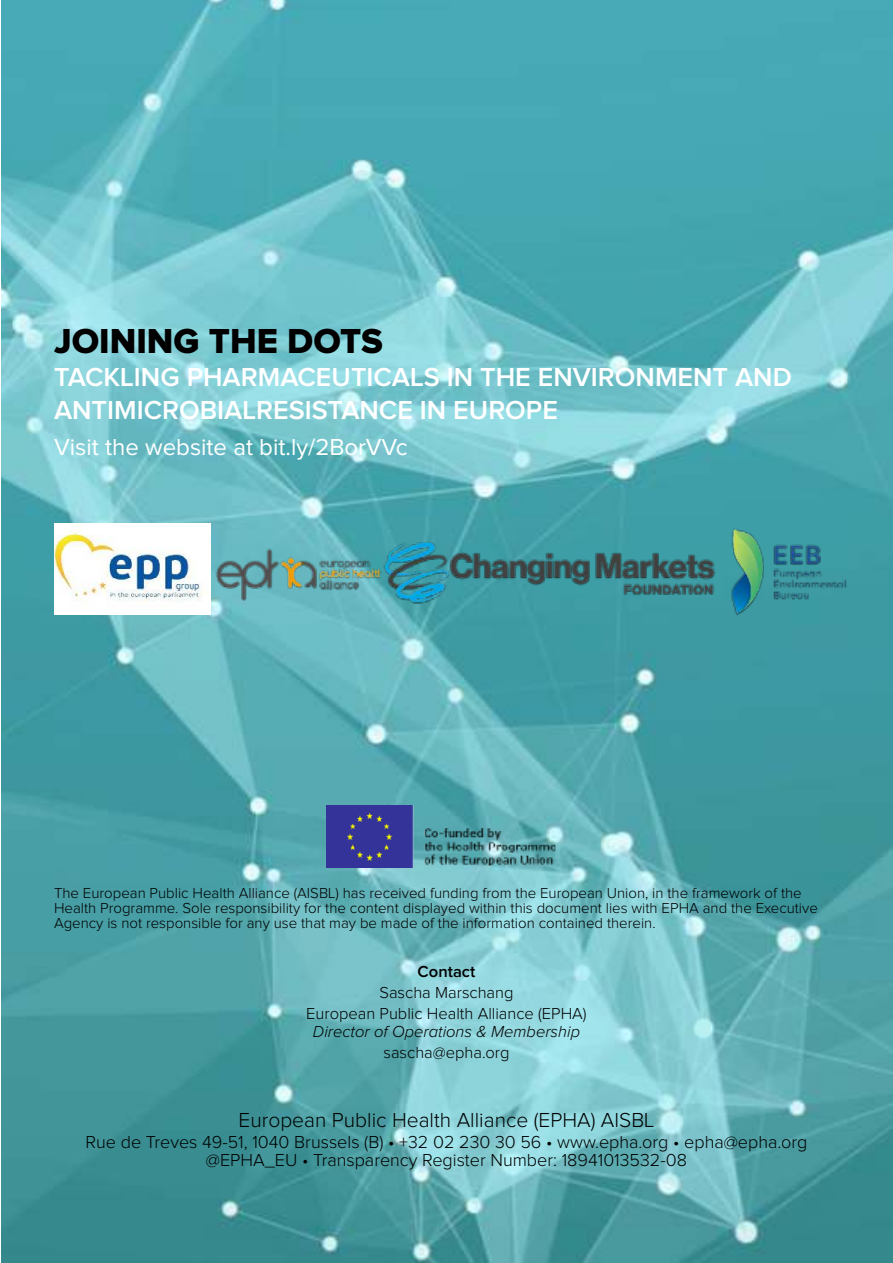
<style>
.page{position:relative;width:893px;height:1263px;background:#fff}
.page>*{position:absolute;margin:0;border:0;box-sizing:border-box;transform-origin:0 0}
.t1{font:36px "Proxima Nova Extrabld";color:#000}
.t2{font:600 27px/33px "Proxima Nova";color:#fff}
.t3{font:24px "Proxima Nova";color:#fff}
.t4{font:300 21px "Proxima Nova";color:#000}
.t5{font:300 18px/18px "Proxima Nova";color:#000;text-align:center}
.t6{font:300 16.5px/21px "Proxima Nova";color:#000;text-align:center}
.t7{font:italic 300 16.5px "Proxima Nova";color:#000}
.t8{font:600 16.5px "Proxima Nova";color:#000}
.t9{font:300 15px/15px "Proxima Nova";color:#000}
</style>
<div class="page">
<img style="left:2px;top:0;width:891px;height:1263px">
<img style="left:327px;top:805px;width:239px;height:62px">
<img style="left:54px;top:524px;width:156px;height:90px">
<img style="left:213px;top:520px;width:639px;height:98px">
<h1 class="t1" style="left:54px;top:326px;width:330px">JOINING THE DOTS</h1>
<h2 class="t2" style="left:54px;top:362px;width:739px">TACKLING PHARMACEUTICALS IN THE ENVIRONMENT AND<br>ANTIMICROBIALRESISTANCE IN EUROPE</h2>
<h3 class="t3" style="left:54px;top:437px;width:355px">Visit the website at bit.ly/2BorVVc</h3>
<p class="t9" style="left:54px;top:886px;width:765px">The European Public Health Alliance (AISBL) has received funding from the European Union, in the framework of the<br>Health Programme. Sole responsibility for the content displayed within this document lies with EPHA and the Executive<br>Agency is not responsible for any use that may be made of the information contained therein.</p>
<p class="t8" style="left:418px;top:964px;width:59px">Contact</p>
<p class="t6" style="left:306px;top:982px;width:282px">Sascha Marschang<br>European Public Health Alliance (EPHA)</p>
<p class="t7" style="left:313px;top:1024px;width:269px">Director of Operations &amp; Membership</p>
<p class="t6" style="left:383px;top:1042px;width:128px">sascha@epha.org</p>
<h3 class="t4" style="left:238px;top:1109px;width:417px">European Public Health Alliance (EPHA) AISBL</h3>
<p class="t5" style="left:86px;top:1133px;width:723px">Rue de Treves 49-51, 1040 Brussels (B) • +32 02 230 30 56 • www.epha.org • epha@epha.org @EPHA_EU • Transparency Register Number: 18941013532-08</p>
</div>
